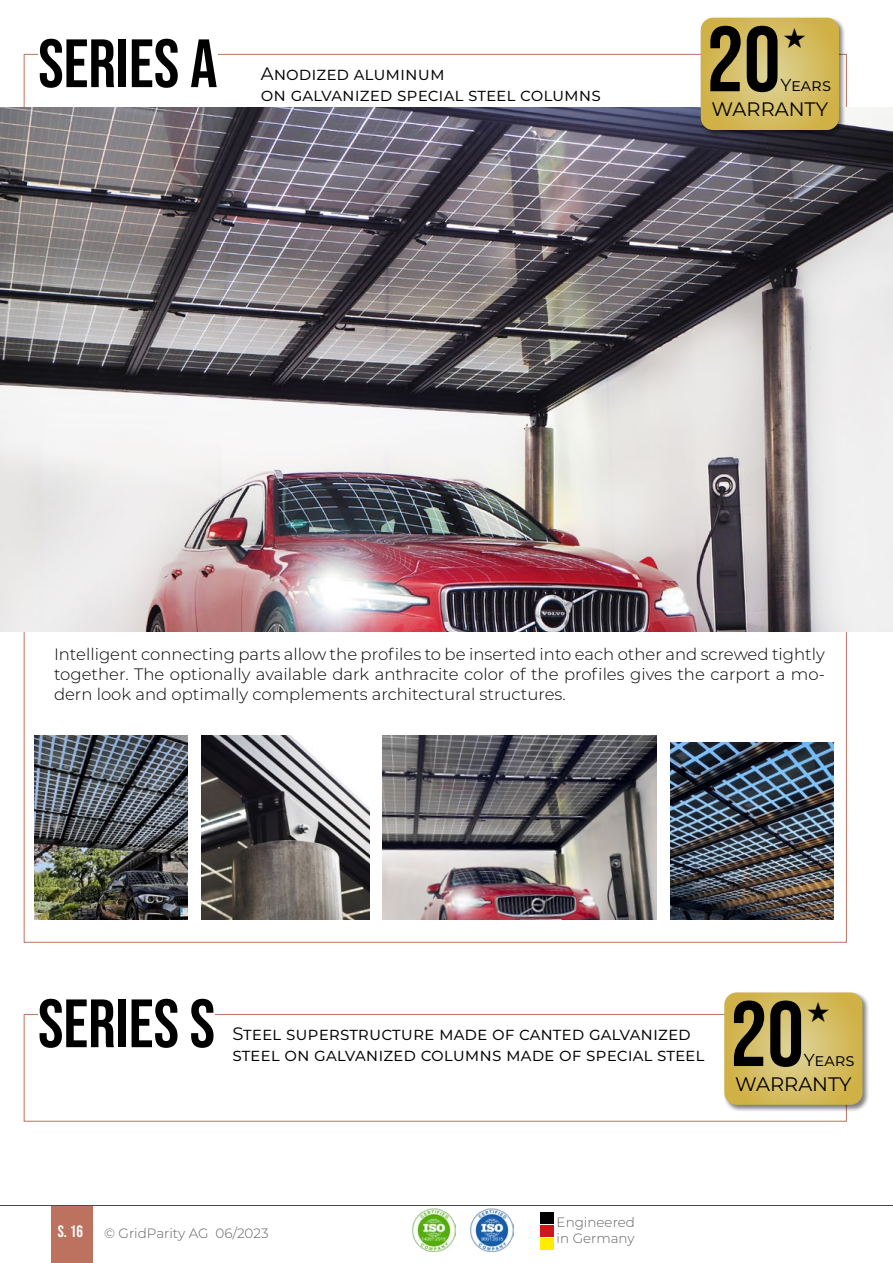
<style>
.page{position:relative;width:893px;height:1263px;background:#fff}
.page>*{position:absolute;margin:0;border:0;box-sizing:border-box;transform-origin:0 0}
.t1{font:92.25px "Bebas Neue";color:#000}
.t2{font:68.25px "Bebas Neue";color:#000}
.t3{font:23.55px "Adobe Heiti Std";color:#000}
.t4{font:19.5px "Montserrat";color:#000}
.t5{font:18px/21.6px "Montserrat";color:#000}
.t6{font:17.25px "Montserrat";color:#000}
.t7{font:300 16.5px/19.8px "Montserrat";color:#000;text-align:justify}
.t8{font:16.5px "Bebas Neue";color:#fff}
.t9{font:300 13.5px/16.2px "Montserrat";color:#616160}
</style>
<div class="page">
<div style="left:52px;top:1206px;width:41px;height:57px;background:#bd7260"></div>
<hr style="left:0;top:1205px;width:893px;height:1px;background:#4b494e">
<div style="left:540px;top:1212px;width:13px;height:12px;background:#000"></div>
<div style="left:540px;top:1225px;width:13px;height:12px;background:#cd1719"></div>
<div style="left:540px;top:1238px;width:13px;height:11px;background:#ffed00"></div>
<img style="left:471px;top:1209px;width:43px;height:43px">
<img style="left:412px;top:1209px;width:43px;height:43px">
<img style="left:1px;top:108px;width:891px;height:523px">
<img style="left:383px;top:736px;width:274px;height:183px">
<img style="left:670px;top:742px;width:163px;height:177px">
<img style="left:201px;top:736px;width:169px;height:183px">
<img style="left:35px;top:736px;width:153px;height:183px">
<div style="left:24px;top:1014px;width:823px;height:107px;border:1px solid #bd7260"></div>
<div style="left:38px;top:996px;width:177px;height:56px;background:#fff"></div>
<div style="left:700px;top:17px;width:146px;height:120px;background:#000;opacity:.5"></div>
<svg style="left:701px;top:18px;width:138px;height:112px"></svg>
<div style="left:723px;top:992px;width:147px;height:120px;background:#000;opacity:.5"></div>
<svg style="left:724px;top:992px;width:138px;height:113px"></svg>
<h2 class="t2" style="left:38px;top:25px;width:181px">SERIES A</h2>
<p class="t5" style="left:261px;top:62px;width:342px">Anodized aluminum<br>on galvanized special steel columns</p>
<h1 class="t1" style="left:707px;top:7px;width:75px">20</h1>
<h3 class="t3" style="left:783px;top:24px;width:25px">★</h3>
<p class="t6" style="left:780px;top:73px;width:52px">Years</p>
<p class="t4" style="left:712px;top:96px;width:118px">WARRANTY</p>
<p class="t7" style="left:54px;top:644px;width:772px">Intelligent connecting parts allow the profiles to be inserted into each other and screwed tightly together. The optionally available dark anthracite color of the profiles gives the carport a mo&shy;dern look and optimally complements architectural structures.</p>
<h2 class="t2" style="left:38px;top:985px;width:178px">SERIES S</h2>
<p class="t5" style="left:232px;top:1022px;width:473px">Steel superstructure made of canted galvanized steel on galvanized columns made of special steel</p>
<h1 class="t1" style="left:730px;top:982px;width:75px">20</h1>
<h3 class="t3" style="left:806px;top:999px;width:25px">★</h3>
<p class="t6" style="left:804px;top:1048px;width:52px">Years</p>
<p class="t4" style="left:735px;top:1071px;width:118px">WARRANTY</p>
<p class="t8" style="left:58px;top:1222px;width:27px">S. 16</p>
<p class="t9" style="left:104px;top:1225px;width:166px">© GridParity AG 06/2023</p>
<p class="t9" style="left:557px;top:1214px;width:80px">Engineered in Germany</p>
</div>
